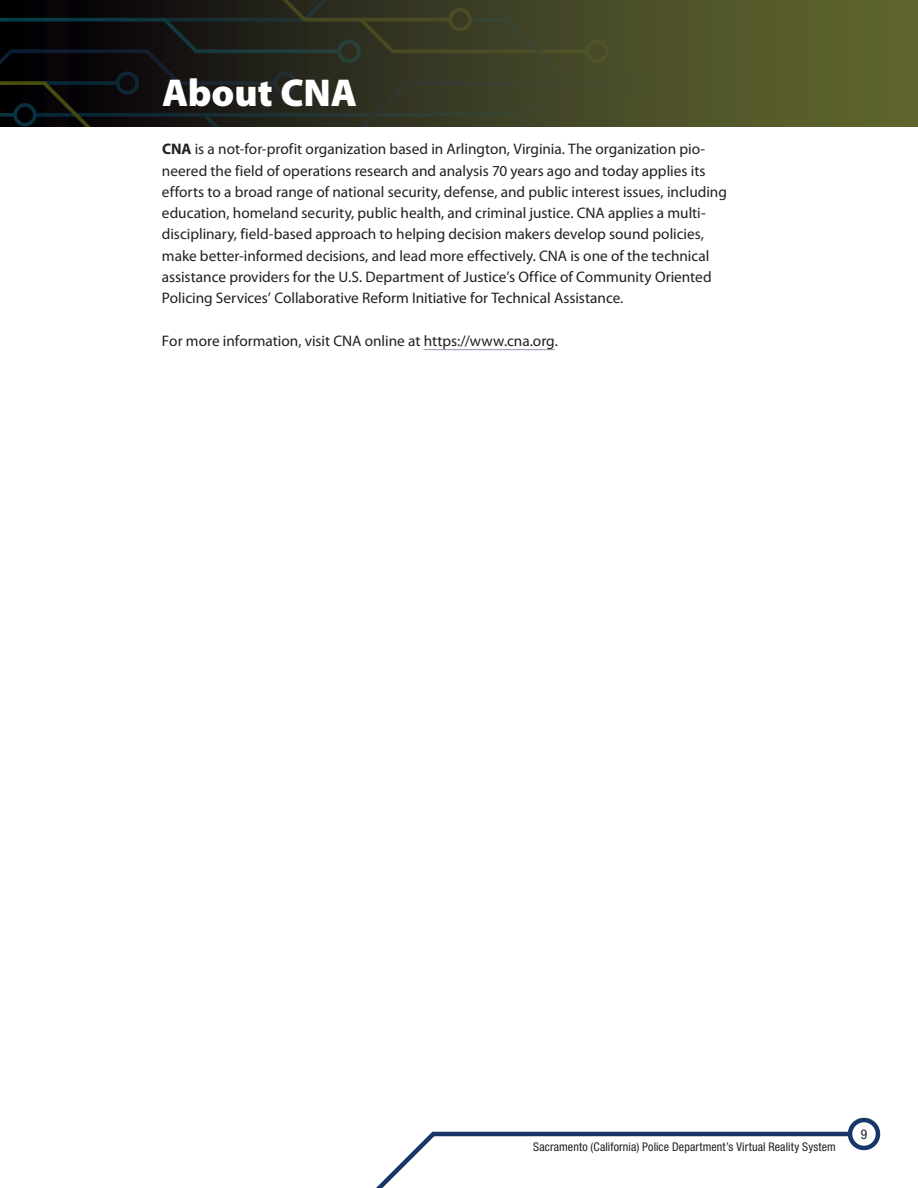
<style>
.page{position:relative;width:918px;height:1188px;background:#fff}
.page>*{position:absolute;margin:0;border:0;box-sizing:border-box;transform-origin:0 0}
.t1{font:900 39px "Myriad Pro";letter-spacing:-.005em;color:#fff}
.t2{font:15.3px/21.3px "Myriad Pro";color:#231f20}
.t3{font:condensed 13.5px "Helvetica Neue LT Std";color:#231f20}
.t4{font:condensed 12px "Helvetica Neue LT Std";letter-spacing:.01em;color:#231f20}
.s1{font-weight:700}
</style>
<div class="page">
<div style="left:0;top:0;width:918px;height:126px;background:#575b2a"></div>
<svg style="left:0;top:0;width:649px;height:126px;background:#282a1c"></svg>
<div style="left:848px;top:1118px;width:32px;height:32px;border:4px solid #183667;border-radius:50%"></div>
<svg style="left:376px;top:1130px;width:477px;height:58px"></svg>
<hr style="left:424px;top:349px;width:131px;height:1px;background:#9192ae">
<h2 class="t1" style="left:162px;top:67px;width:197px">About CNA</h2>
<p class="t2" style="left:162px;top:138px;width:567px"><span class="s1">CNA</span> is a not-for-profit organization based in Arlington, Virginia. The organization pio&shy;neered the field of operations research and analysis 70 years ago and today applies its efforts to a broad range of national security, defense, and public interest issues, including education, homeland security, public health, and criminal justice. CNA applies a multi&shy;disciplinary, field-based approach to helping decision makers develop sound policies, make better-informed decisions, and lead more effectively. CNA is one of the technical assistance providers for the U.S. Department of Justice’s Office of Community Oriented Policing Services’ Collaborative Reform Initiative for Technical Assistance.</p>
<p class="t2" style="left:162px;top:330px;width:398px">For more information, visit CNA online at https://www.cna.org.</p>
<p class="t4" style="left:533px;top:1139px;width:304px">Sacramento (California) Police Department’s Virtual Reality System</p>
<p class="t3" style="left:861px;top:1126px;width:8px">9</p>
</div>
